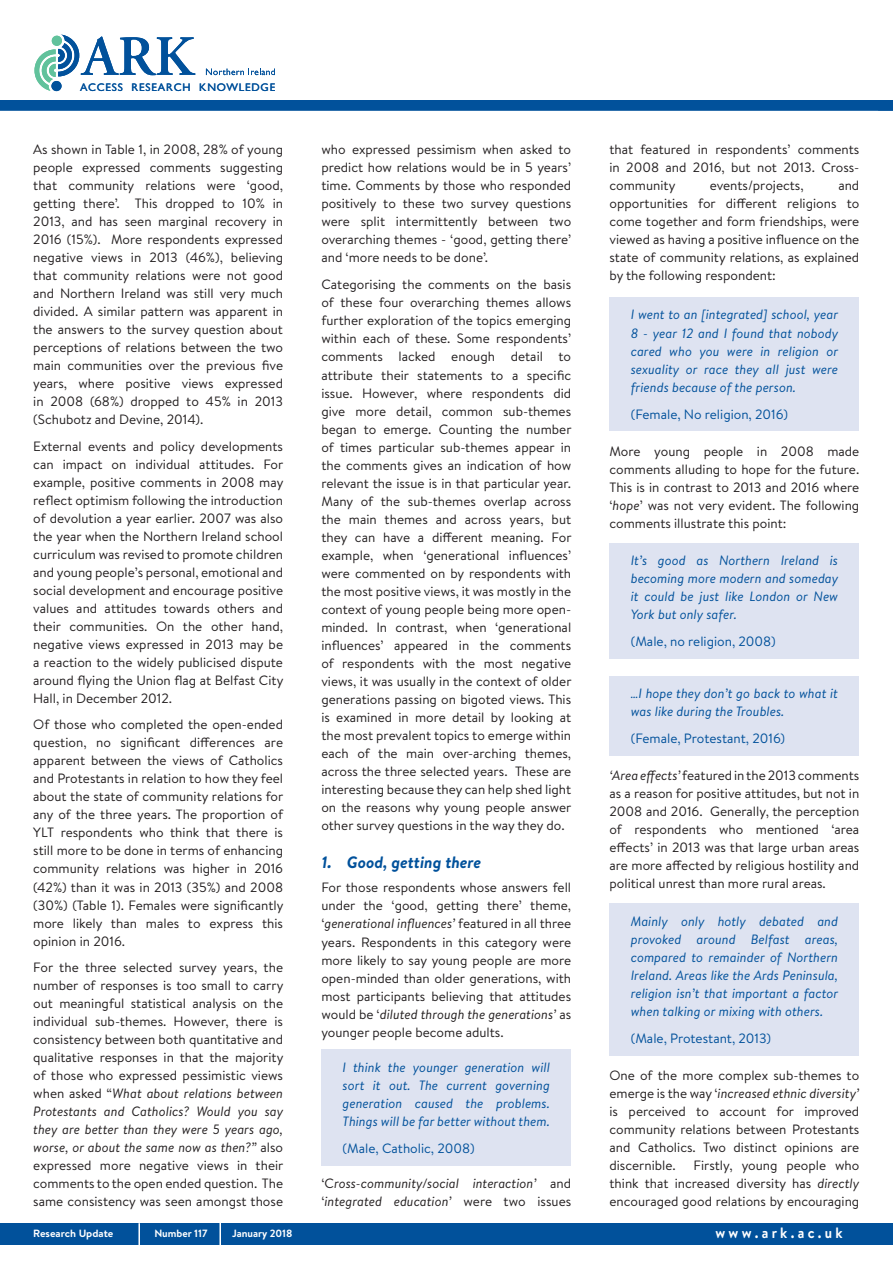
<style>
.page{position:relative;width:893px;height:1263px;background:#fff}
.page>*{position:absolute;margin:0;border:0;box-sizing:border-box;transform-origin:0 0}
.t1{font:italic 700 16.5px "Brandon Text";color:#01519b}
.t2{font:700 15px "Brandon Text";color:#fff;scale:.92 1}
.t3{font:13.5px/18px "Brandon Text";color:#231f20;text-align:justify}
.t4{font:italic 13.5px/18px "Brandon Text";color:#01519b;text-align:justify}
.t5{font:13.5px "Brandon Text";color:#01519b}
.t6{font:italic 13.5px/18px "Brandon Text";color:#231f20}
.t7{font:11.1px "Gill Sans";letter-spacing:.075em;color:#01519b}
.t8{font:700 10.5px "Brandon Text";color:#fff}
.s1{font-style:italic}
.s2{font-style:normal}
</style>
<div class="page">
<div style="left:0;top:1224px;width:893px;height:21px;background:#01519b"></div>
<hr style="left:138px;top:1223px;width:2px;height:25px;background:#fff">
<hr style="left:219px;top:1222px;width:2px;height:26px;background:#fff">
<div style="left:0;top:100px;width:893px;height:11px;background:#01519b"></div>
<svg style="left:206px;top:69px;width:69px;height:6px"></svg>
<svg style="left:34px;top:34px;width:161px;height:58px"></svg>
<div style="left:321px;top:1049px;width:250px;height:89px;background:#dee3f1"></div>
<div style="left:321px;top:1135px;width:250px;height:30px;background:#dee3f1"></div>
<div style="left:609px;top:297px;width:250px;height:107px;background:#dee3f1"></div>
<div style="left:609px;top:401px;width:250px;height:30px;background:#dee3f1"></div>
<div style="left:609px;top:543px;width:250px;height:89px;background:#dee3f1"></div>
<div style="left:609px;top:628px;width:250px;height:31px;background:#dee3f1"></div>
<div style="left:609px;top:676px;width:250px;height:53px;background:#dee3f1"></div>
<div style="left:609px;top:725px;width:250px;height:31px;background:#dee3f1"></div>
<div style="left:609px;top:903px;width:250px;height:125px;background:#dee3f1"></div>
<div style="left:609px;top:1025px;width:250px;height:30px;background:#dee3f1"></div>
<p class="t7" style="left:80px;top:81px;width:196px">ACCESS RESEARCH KNOWLEDGE</p>
<p class="t3" style="left:33px;top:140px;width:251px">As shown in Table 1, in 2008, 28% of young people expressed comments suggesting that community relations were ‘good, getting there’. This dropped to 10% in 2013, and has seen marginal recovery in 2016 (15%). More respondents expressed negative views in 2013 (46%), believing that community relations were not good and Northern Ireland was still very much divided. A similar pattern was apparent in the answers to the survey question about perceptions of relations between the two main communities over the previous five years, where positive views expressed in 2008 (68%) dropped to 45% in 2013 (Schubotz and Devine, 2014).</p>
<p class="t3" style="left:33px;top:437px;width:252px">External events and policy developments can impact on individual attitudes. For example, positive comments in 2008 may reflect optimism following the introduction of devolution a year earlier. 2007 was also the year when the Northern Ireland school curriculum was revised to promote children and young people’s personal, emotional and social development and encourage positive values and attitudes towards others and their communities. On the other hand, negative views expressed in 2013 may be a reaction to the widely publicised dispute around flying the Union flag at Belfast City Hall, in December 2012.</p>
<p class="t3" style="left:33px;top:715px;width:252px">Of those who completed the open-ended question, no significant differences are apparent between the views of Catholics and Protestants in relation to how they feel about the state of community relations for any of the three years. The proportion of YLT respondents who think that there is still more to be done in terms of enhancing community relations was higher in 2016 (42%) than it was in 2013 (35%) and 2008 (30%) (Table 1). Females were significantly more likely than males to express this opinion in 2016.</p>
<p class="t3" style="left:33px;top:958px;width:252px">For the three selected survey years, the number of responses is too small to carry out meaningful statistical analysis on the individual sub-themes. However, there is consistency between both quantitative and qualitative responses in that the majority of those who expressed pessimistic views when asked “<span class="s1">What about relations between Protestants and Catholics? Would you say they are better than they were 5 years ago, worse, or about the same now as then?”</span> also expressed more negative views in their comments to the open ended question. The same consistency was seen amongst those</p>
<p class="t3" style="left:321px;top:140px;width:251px">who expressed pessimism when asked to predict how relations would be in 5 years’ time. Comments by those who responded positively to these two survey questions were split intermittently between two overarching themes - ‘good, getting there’ and ‘more needs to be done’.</p>
<p class="t3" style="left:321px;top:275px;width:252px">Categorising the comments on the basis of these four overarching themes allows further exploration of the topics emerging within each of these. Some respondents’ comments lacked enough detail to attribute their statements to a specific issue. However, where respondents did give more detail, common sub-themes began to emerge. Counting the number of times particular sub-themes appear in the comments gives an indication of how relevant the issue is in that particular year.<br>Many of the sub-themes overlap across the main themes and across years, but they can have a different meaning. For example, when ‘generational influences’ were commented on by respondents with the most positive views, it was mostly in the context of young people being more open&shy;minded. In contrast, when ‘generational influences’ appeared in the comments of respondents with the most negative views, it was usually in the context of older generations passing on bigoted views. This is examined in more detail by looking at the most prevalent topics to emerge within each of the main over-arching themes, across the three selected years. These are interesting because they can help shed light on the reasons why young people answer other survey questions in the way they do.</p>
<p class="t1" style="left:321px;top:851px;width:161px">1. Good, getting there</p>
<p class="t3" style="left:321px;top:878px;width:251px">For those respondents whose answers fell under the ‘good, getting there’ theme, ‘<span class="s1">generational influences’</span> featured in all three years. Respondents in this category were more likely to say young people are more open-minded than older generations, with most participants believing that attitudes would be ‘<span class="s1">diluted through the generations’</span> as younger people become adults.</p>
<p class="t4" style="left:343px;top:1058px;width:209px">I think the younger generation will sort it out. The current governing generation caused the problems.<br>Things will be far better without them.</p>
<p class="t5" style="left:343px;top:1139px;width:134px">(Male, Catholic, 2008)</p>
<p class="t6" style="left:321px;top:1174px;width:251px"><span class="s2">‘C</span>ross-community/social interaction’ <span class="s2">and ‘</span>integrated education’ <span class="s2">were two issues</span></p>
<p class="t3" style="left:609px;top:140px;width:251px">that featured in respondents’ comments in 2008 and 2016, but not 2013. Cross&shy;community</p>
<p class="t3" style="left:609px;top:176px;width:251px;text-indent:229px">and opportunities for different religions to come together and form friendships, were viewed as having a positive influence on the state of community relations, as explained by the following respondent:</p>
<p class="t4" style="left:631px;top:305px;width:209px">I went to an [integrated] school, year 8 - year 12 and I found that nobody cared who you were in religion or sexuality or race they all just were friends because of the person.</p>
<p class="t5" style="left:631px;top:405px;width:159px">(Female, No religion, 2016)</p>
<p class="t3" style="left:609px;top:442px;width:251px">More young people in 2008 made comments alluding to hope for the future.<br>This is in contrast to 2013 and 2016 where ‘<span class="s1">hope</span>’ was not very evident. The following comments illustrate this point:</p>
<p class="t4" style="left:631px;top:551px;width:209px">It’s good as Northern Ireland is becoming more modern and someday it could be just like London or New York but only safer.</p>
<p class="t5" style="left:631px;top:632px;width:147px">(Male, no religion, 2008)</p>
<p class="t4" style="left:631px;top:684px;width:209px">…I hope they don’t go back to what it was like during the Troubles.</p>
<p class="t5" style="left:631px;top:729px;width:156px">(Female, Protestant, 2016)</p>
<p class="t3" style="left:609px;top:766px;width:251px"><span class="s1">‘Area effects’</span> featured in the 2013 comments as a reason for positive attitudes, but not in 2008 and 2016. Generally, the perception of respondents who mentioned ‘area effects’ in 2013 was that large urban areas are more affected by religious hostility and political unrest than more rural areas.</p>
<p class="t4" style="left:631px;top:911px;width:209px">Mainly only hotly debated and provoked around Belfast areas, compared to remainder of Northern Ireland. Areas like the Ards Peninsula, religion isn’t that important a factor when talking or mixing with others.</p>
<p class="t5" style="left:631px;top:1029px;width:142px">(Male, Protestant, 2013)</p>
<p class="t3" style="left:609px;top:1066px;width:251px">One of the more complex sub-themes to emerge is the way ‘<span class="s1">increased ethnic diversity’ </span>is perceived to account for improved community relations between Protestants and Catholics. Two distinct opinions are discernible.</p>
<p class="t3" style="left:710px;top:176px;width:95px">events/projects,</p>
<p class="t3" style="left:609px;top:1156px;width:251px;text-indent:84px">Firstly, young people who think that increased diversity has <span class="s1">directly </span>encouraged good relations by encouraging</p>
<p class="t8" style="left:33px;top:1225px;width:82px">Research Update</p>
<p class="t8" style="left:154px;top:1226px;width:55px">Number 117</p>
<p class="t8" style="left:232px;top:1225px;width:62px">January 2018</p>
<p class="t2" style="left:715px;top:1222px;width:140px">w w w . a r k . a c . u k</p>
</div>
